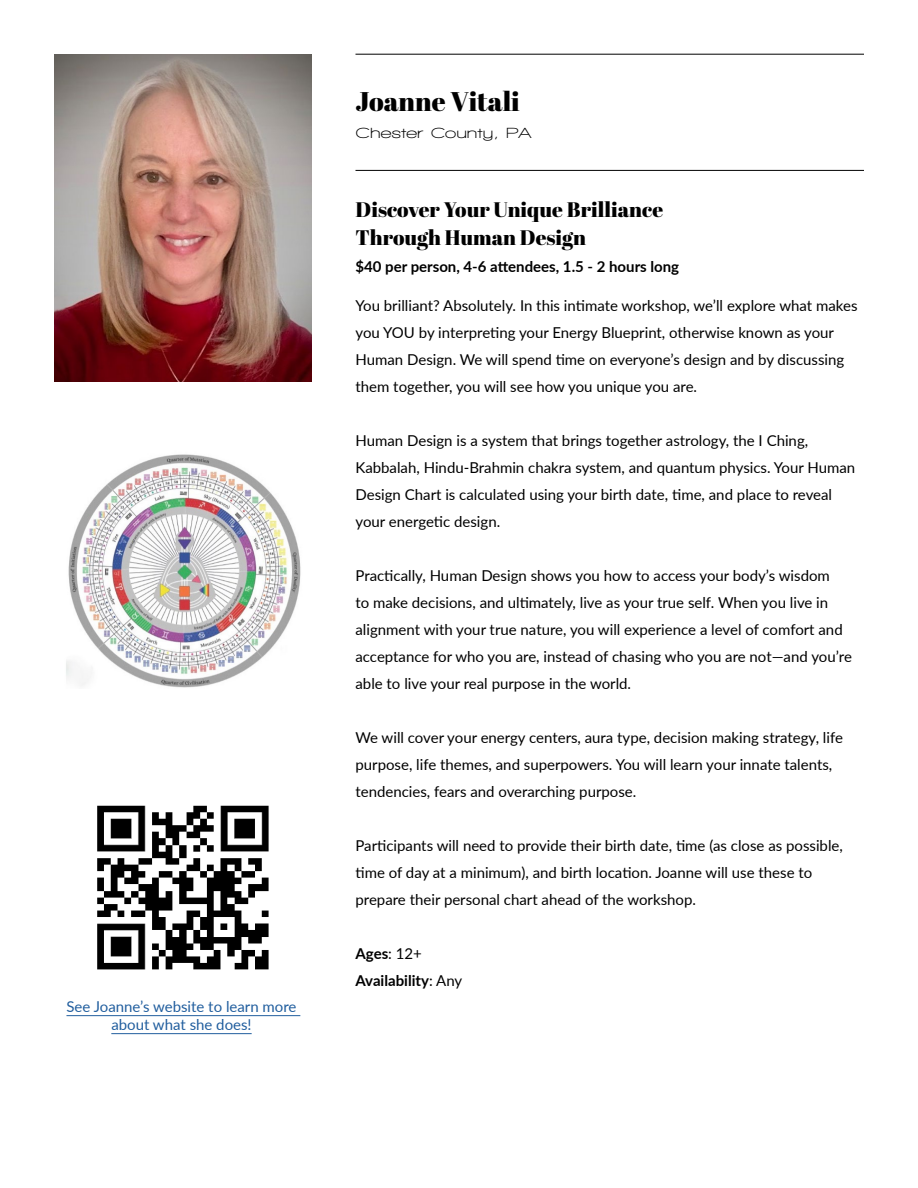
<style>
.page{position:relative;width:918px;height:1188px;background:#fff}
.page>*{position:absolute;margin:0;border:0;box-sizing:border-box;transform-origin:0 0}
.t1{font:27px "Abril Fatface";color:#000}
.t2{font:21px/28.2px "Abril Fatface";color:#000}
.t3{font:15px/27px "Lato";color:#000}
.t4{font:700 15px/27px "Lato";color:#000}
.t5{font:15px/18px "Lato";color:#215e9e;text-align:center}
.t6{font:700 15px "Walkway Expand";color:#000}
.s1{font-weight:400}
</style>
<div class="page">
<img style="left:54px;top:54px;width:258px;height:328px">
<img style="left:66px;top:454px;width:235px;height:234px">
<hr style="left:356px;top:170px;width:508px;height:1px;background:#000">
<hr style="left:356px;top:54px;width:508px;height:1px;background:#000">
<img style="left:97px;top:805px;width:172px;height:165px">
<hr style="left:66px;top:1015px;width:234px;height:1px;background:#215e9e">
<hr style="left:111px;top:1033px;width:141px;height:1px;background:#215e9e">
<p class="t5" style="left:66px;top:997px;width:232px">See Joanne’s website to learn more about what she does!</p>
<h1 class="t1" style="left:356px;top:82px;width:166px">Joanne Vitali</h1>
<p class="t6" style="left:356px;top:125px;width:178px">Chester County, PA</p>
<h2 class="t2" style="left:356px;top:194px;width:309px">Discover Your Unique Brilliance<br>Through Human Design</h2>
<p class="t4" style="left:356px;top:252px;width:325px">$40 per person, 4-6 attendees, 1.5 - 2 hours long</p>
<p class="t3" style="left:356px;top:291px;width:504px">You brilliant? Absolutely. In this intimate workshop, we’ll explore what makes you YOU by interpreting your Energy Blueprint, otherwise known as your Human Design. We will spend time on everyone’s design and by discussing them together, you will see how you unique you are.</p>
<p class="t3" style="left:356px;top:426px;width:501px">Human Design is a system that brings together astrology, the I Ching, Kabbalah, Hindu-Brahmin chakra system, and quantum physics. Your Human Design Chart is calculated using your birth date, time, and place to reveal your energetic design.</p>
<p class="t3" style="left:356px;top:561px;width:498px">Practically, Human Design shows you how to access your body’s wisdom<br>to make decisions, and ultimately, live as your true self. When you live in alignment with your true nature, you will experience a level of comfort and acceptance for who you are, instead of chasing who you are not—and you’re able to live your real purpose in the world.</p>
<p class="t3" style="left:356px;top:723px;width:489px">We will cover your energy centers, aura type, decision making strategy, life purpose, life themes, and superpowers. You will learn your innate talents, tendencies, fears and overarching purpose.</p>
<p class="t3" style="left:356px;top:831px;width:489px">Participants will need to provide their birth date, time (as close as possible, time of day at a minimum), and birth location. Joanne will use these to prepare their personal chart ahead of the workshop.</p>
<p class="t4" style="left:356px;top:939px;width:108px">Ages<span class="s1">: 12+<br></span>Availability<span class="s1">: Any</span></p>
</div>
